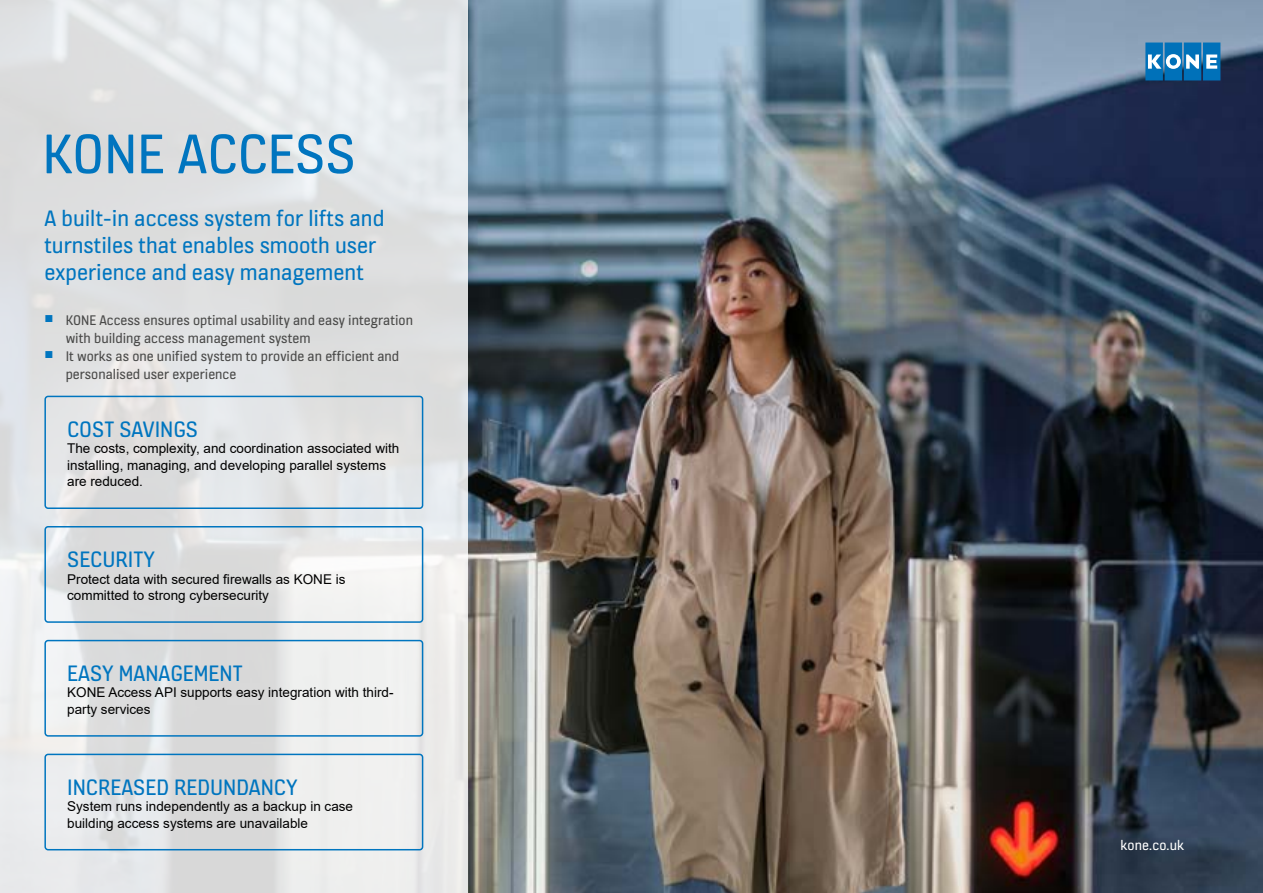
<style>
.page{position:relative;width:1263px;height:893px;background:#fff}
.page>*{position:absolute;margin:0;border:0;box-sizing:border-box;transform-origin:0 0}
.t1{font:60px "KONE Information v 13";color:#0075bf}
.t2{font:24px/27px "KONE Information v 13";color:#0075bf}
.t3{font:15px/18px "KONE Information v 13";color:#4a4a49}
.t4{font:15px "KONE Information v 13";color:#fff}
.t5{font:13.5px/16.5px "Arial";color:#000}
</style>
<div class="page">
<img style="left:468px;top:0;width:795px;height:893px">
<svg style="left:0;top:0;width:468px;height:893px;background:#e2e3e4"></svg>
<div style="left:44px;top:396px;width:379px;height:113px;border:2px solid #0075bf;border-radius:3px"></div>
<div style="left:44px;top:640px;width:379px;height:97px;border:2px solid #0075bf;border-radius:3px"></div>
<div style="left:44px;top:526px;width:379px;height:97px;border:2px solid #0075bf;border-radius:3px"></div>
<div style="left:44px;top:754px;width:379px;height:96px;border:2px solid #0075bf;border-radius:3px"></div>
<svg style="left:1145px;top:43px;width:75px;height:37px;background:#358ac2"></svg>
<h1 class="t1" style="left:43px;top:114px;width:315px">KONE ACCESS</h1>
<h2 class="t2" style="left:44px;top:203px;width:341px">A built-in access system for lifts and turnstiles that enables smooth user experience and easy management</h2>
<p class="t3" style="left:66px;top:310px;width:349px;text-indent:-21px"><sup>■</sup> KONE Access ensures optimal usability and easy integration with building access management system</p>
<p class="t3" style="left:66px;top:346px;width:335px;text-indent:-21px"><sup>■</sup> It works as one unified system to provide an efficient and personalised user experience</p>
<h2 class="t2" style="left:67px;top:414px;width:132px">COST SAVINGS</h2>
<p class="t5" style="left:67px;top:440px;width:334px">The costs, complexity, and coordination associated with installing, managing, and developing parallel systems are reduced.</p>
<h2 class="t2" style="left:67px;top:545px;width:89px">SECURITY</h2>
<p class="t5" style="left:67px;top:570px;width:280px">Protect data with secured firewalls as KONE is committed to strong cybersecurity</p>
<h2 class="t2" style="left:67px;top:658px;width:177px">EASY MANAGEMENT</h2>
<p class="t5" style="left:67px;top:684px;width:328px">KONE Access API supports easy integration with third&shy;party services</p>
<h2 class="t2" style="left:67px;top:772px;width:232px">INCREASED REDUNDANCY</h2>
<p class="t5" style="left:67px;top:798px;width:287px">System runs independently as a backup in case building access systems are unavailable</p>
<p class="t4" style="left:1120px;top:835px;width:65px">kone.co.uk</p>
</div>
